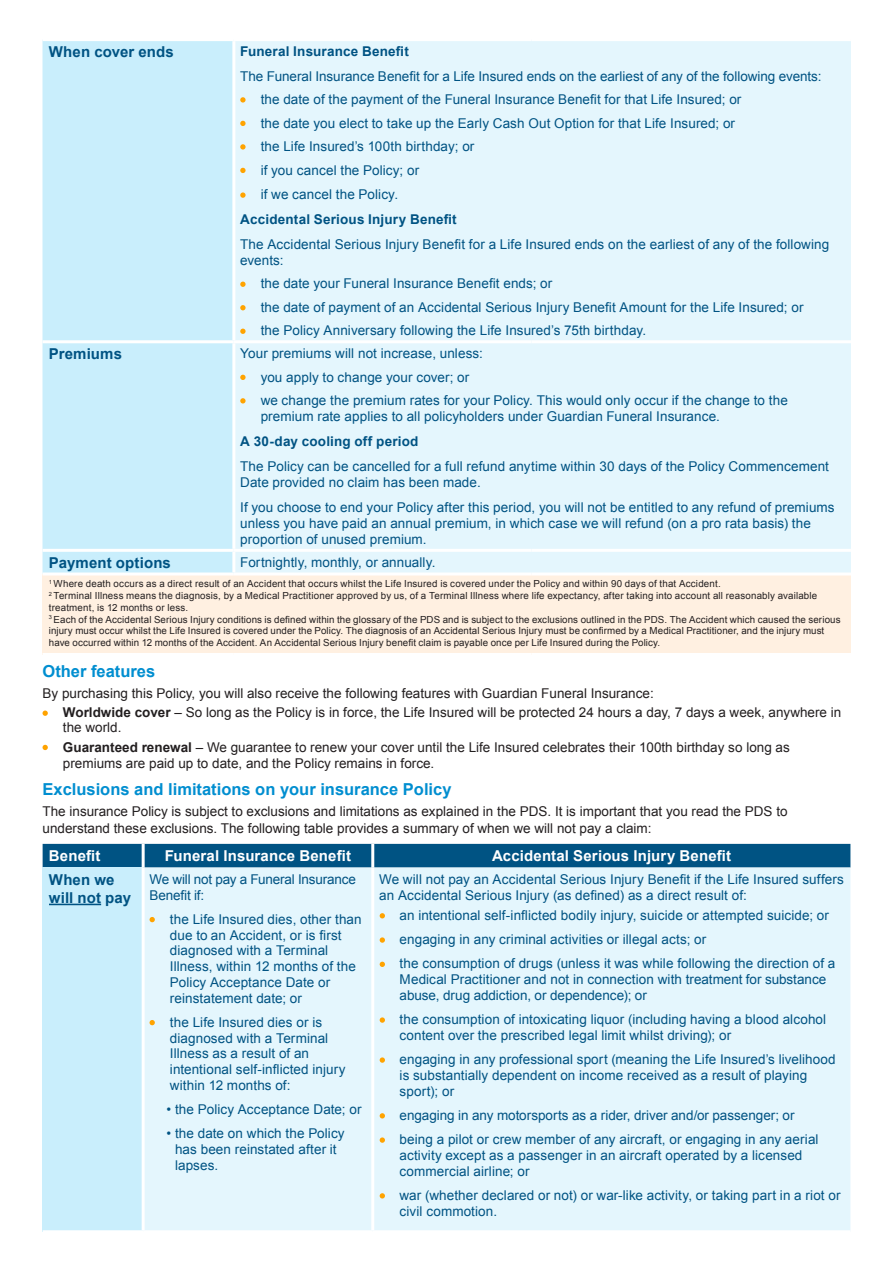
<style>
.page{position:relative;width:893px;height:1263px;background:#fff}
.page>*{position:absolute;margin:0;border:0;box-sizing:border-box;transform-origin:0 0}
.t1{font:700 16.5px "Arial";color:#008ed0}
.t2{font:700 15px "Arial";letter-spacing:.01em;color:#fff}
.t3{font:700 15px/18px "Arial";letter-spacing:.01em;color:#005383}
.t4{font:13.5px/15.8px "Arial";letter-spacing:.005em;color:#005383}
.t5{font:13.5px/19.2px "Arial";color:#231f20}
.t6{font:700 13.5px "Arial";letter-spacing:.015em;color:#005383}
.t7{font:13.5px/15.8px "Arial";letter-spacing:-.015em;color:#005383}
.t8{font:9.75px/11.7px "Arial";letter-spacing:.01em;color:#231f20}
.s1{font-weight:700}
</style>
<div class="page">
<div style="left:43px;top:41px;width:189px;height:531px;background:#c9eefc"></div>
<div style="left:235px;top:41px;width:616px;height:531px;background:#e4f6fd"></div>
<div style="left:43px;top:574px;width:808px;height:80px;background:#fff0e1"></div>
<hr style="left:43px;top:340px;width:191px;height:3px;background:#fff">
<hr style="left:43px;top:549px;width:191px;height:3px;background:#fff">
<hr style="left:234px;top:340px;width:297px;height:3px;background:#fff">
<hr style="left:531px;top:340px;width:320px;height:3px;background:#fff">
<hr style="left:234px;top:549px;width:297px;height:3px;background:#fff">
<hr style="left:531px;top:549px;width:320px;height:3px;background:#fff">
<hr style="left:43px;top:572px;width:191px;height:3px;background:#fff">
<hr style="left:234px;top:572px;width:297px;height:3px;background:#fff">
<hr style="left:531px;top:572px;width:320px;height:3px;background:#fff">
<hr style="left:43px;top:653px;width:191px;height:3px;background:#fff">
<hr style="left:234px;top:653px;width:297px;height:3px;background:#fff">
<hr style="left:531px;top:653px;width:320px;height:3px;background:#fff">
<svg style="left:240px;top:97px;width:6px;height:6px"></svg>
<svg style="left:240px;top:121px;width:6px;height:5px"></svg>
<svg style="left:240px;top:144px;width:6px;height:6px"></svg>
<svg style="left:240px;top:168px;width:6px;height:5px"></svg>
<svg style="left:240px;top:192px;width:6px;height:6px"></svg>
<svg style="left:240px;top:282px;width:6px;height:5px"></svg>
<svg style="left:240px;top:305px;width:6px;height:5px"></svg>
<svg style="left:240px;top:329px;width:6px;height:5px"></svg>
<svg style="left:240px;top:375px;width:6px;height:5px"></svg>
<svg style="left:240px;top:398px;width:6px;height:5px"></svg>
<svg style="left:43px;top:710px;width:5px;height:6px"></svg>
<svg style="left:43px;top:745px;width:5px;height:5px"></svg>
<div style="left:43px;top:844px;width:807px;height:23px;background:#005383"></div>
<div style="left:43px;top:867px;width:100px;height:365px;background:#c9eefc"></div>
<div style="left:145px;top:867px;width:705px;height:363px;background:#e4f6fd"></div>
<hr style="left:43px;top:1230px;width:100px;height:3px;background:#fff">
<hr style="left:142px;top:844px;width:3px;height:23px;background:#fff">
<hr style="left:371px;top:844px;width:3px;height:23px;background:#fff">
<hr style="left:142px;top:867px;width:3px;height:363px;background:#fff">
<hr style="left:371px;top:867px;width:3px;height:363px;background:#fff">
<hr style="left:49px;top:904px;width:52px;height:1px;background:#005383">
<svg style="left:150px;top:917px;width:5px;height:5px"></svg>
<svg style="left:150px;top:1020px;width:5px;height:5px"></svg>
<svg style="left:380px;top:913px;width:5px;height:5px"></svg>
<svg style="left:380px;top:937px;width:5px;height:6px"></svg>
<svg style="left:380px;top:962px;width:5px;height:5px"></svg>
<svg style="left:380px;top:1017px;width:5px;height:6px"></svg>
<svg style="left:380px;top:1057px;width:5px;height:6px"></svg>
<svg style="left:380px;top:1113px;width:5px;height:5px"></svg>
<svg style="left:380px;top:1137px;width:5px;height:6px"></svg>
<svg style="left:380px;top:1193px;width:5px;height:5px"></svg>
<p class="t3" style="left:49px;top:43px;width:127px">When cover ends</p>
<p class="t6" style="left:240px;top:42px;width:170px">Funeral Insurance Benefit</p>
<p class="t4" style="left:261px;top:64px;width:562px;line-height:23.7px;text-indent:-20px">The Funeral Insurance Benefit for a Life Insured ends on the earliest of any of the following events: the date of the payment of the Funeral Insurance Benefit for that Life Insured; or<br>the date you elect to take up the Early Cash Out Option for that Life Insured; or<br>the Life Insured’s 100th birthday; or<br>if you cancel the Policy; or<br>if we cancel the Policy.</p>
<p class="t6" style="left:240px;top:210px;width:218px">Accidental Serious Injury Benefit</p>
<p class="t4" style="left:240px;top:236px;width:591px;line-height:16.2px">The Accidental Serious Injury Benefit for a Life Insured ends on the earliest of any of the following events:</p>
<p class="t4" style="left:261px;top:272px;width:544px;line-height:23.5px">the date your Funeral Insurance Benefit ends; or<br>the date of payment of an Accidental Serious Injury Benefit Amount for the Life Insured; or the Policy Anniversary following the Life Insured’s 75th birthday.</p>
<p class="t3" style="left:49px;top:345px;width:75px">Premiums</p>
<p class="t4" style="left:261px;top:342px;width:529px;line-height:23.5px;text-indent:-20px">Your premiums will not increase, unless:<br>you apply to change your cover; or<br>we change the premium rates for your Policy. This would only occur if the change to the</p>
<p class="t4" style="left:261px;top:409px;width:461px">premium rate applies to all policyholders under Guardian Funeral Insurance.</p>
<p class="t6" style="left:240px;top:432px;width:180px">A 30-day cooling off period</p>
<p class="t4" style="left:240px;top:458px;width:590px;line-height:16.2px">The Policy can be cancelled for a full refund anytime within 30 days of the Policy Commencement<br>Date provided no claim has been made.</p>
<p class="t4" style="left:240px;top:499px;width:596px;line-height:16.2px">If you choose to end your Policy after this period, you will not be entitled to any refund of premiums unless you have paid an annual premium, in which case we will refund (on a pro rata basis) the proportion of unused premium.</p>
<p class="t3" style="left:49px;top:554px;width:124px">Payment options</p>
<p class="t4" style="left:240px;top:554px;width:197px">Fortnightly, monthly, or annually.</p>
<p class="t8" style="left:49px;top:578px;width:793px"><sup>1</sup> Where death occurs as a direct result of an Accident that occurs whilst the Life Insured is covered under the Policy and within 90 days of that Accident.<br><sup>2</sup> Terminal Illness means the diagnosis, by a Medical Practitioner approved by us, of a Terminal Illness where life expectancy, after taking into account all reasonably available treatment, is 12 months or less.<br><sup>3</sup> Each of the Accidental Serious Injury conditions is defined within the glossary of the PDS and is subject to the exclusions outlined in the PDS. The Accident which caused the serious injury must occur whilst the Life Insured is covered under the Policy. The diagnosis of an Accidental Serious Injury must be confirmed by a Medical Practitioner, and the injury must have occurred within 12 months of the Accident. An Accidental Serious Injury benefit claim is payable once per Life Insured during the Policy.</p>
<p class="t1" style="left:43px;top:661px;width:114px">Other features</p>
<p class="t5" style="left:63px;top:684px;width:780px;text-indent:-20px">By purchasing this Policy, you will also receive the following features with Guardian Funeral Insurance:<br><span class="s1">Worldwide cover</span> – So long as the Policy is in force, the Life Insured will be protected 24 hours a day, 7 days a week, anywhere in</p>
<p class="t5" style="left:63px;top:718px;width:728px">the world.<br><span class="s1">Guaranteed renewal</span> – We guarantee to renew your cover until the Life Insured celebrates their 100th birthday so long as</p>
<p class="t5" style="left:63px;top:754px;width:373px">premiums are paid up to date, and the Policy remains in force.</p>
<p class="t1" style="left:43px;top:779px;width:410px">Exclusions and limitations on your insurance Policy</p>
<p class="t5" style="left:43px;top:803px;width:747px;line-height:16.5px">The insurance Policy is subject to exclusions and limitations as explained in the PDS. It is important that you read the PDS to understand these exclusions. The following table provides a summary of when we will not pay a claim:</p>
<p class="t2" style="left:49px;top:846px;width:53px">Benefit</p>
<p class="t2" style="left:165px;top:846px;width:188px">Funeral Insurance Benefit</p>
<p class="t2" style="left:492px;top:846px;width:241px">Accidental Serious Injury Benefit</p>
<p class="t3" style="left:49px;top:871px;width:84px">When we will not pay</p>
<p class="t7" style="left:150px;top:871px;width:208px">We will not pay a Funeral Insurance<br>Benefit if:</p>
<p class="t4" style="left:170px;top:911px;width:193px">the Life Insured dies, other than due to an Accident, or is first diagnosed with a Terminal<br>Illness, within 12 months of the<br>Policy Acceptance Date or reinstatement date; or</p>
<p class="t4" style="left:170px;top:1014px;width:177px">the Life Insured dies or is diagnosed with a Terminal<br>Illness as a result of an intentional self-inflicted injury within 12 months of:</p>
<p class="t4" style="left:167px;top:1101px;width:197px">• the Policy Acceptance Date; or</p>
<p class="t4" style="left:175px;top:1126px;width:171px;text-indent:-9px">• the date on which the Policy has been reinstated after it lapses.</p>
<p class="t4" style="left:379px;top:871px;width:466px;line-height:16.2px">We will not pay an Accidental Serious Injury Benefit if the Life Insured suffers an Accidental Serious Injury (as defined) as a direct result of:</p>
<p class="t4" style="left:400px;top:903px;width:437px;line-height:24.3px">an intentional self-inflicted bodily injury, suicide or attempted suicide; or engaging in any criminal activities or illegal acts; or<br>the consumption of drugs (unless it was while following the direction of a</p>
<p class="t4" style="left:400px;top:972px;width:428px">Medical Practitioner and not in connection with treatment for substance abuse, drug addiction, or dependence); or</p>
<p class="t4" style="left:400px;top:1012px;width:428px">the consumption of intoxicating liquor (including having a blood alcohol content over the prescribed legal limit whilst driving); or</p>
<p class="t4" style="left:400px;top:1052px;width:438px">engaging in any professional sport (meaning the Life Insured’s livelihood is substantially dependent on income received as a result of playing sport); or</p>
<p class="t4" style="left:400px;top:1103px;width:420px;line-height:24.3px">engaging in any motorsports as a rider, driver and/or passenger; or being a pilot or crew member of any aircraft, or engaging in any aerial</p>
<p class="t4" style="left:400px;top:1147px;width:404px">activity except as a passenger in an aircraft operated by a licensed commercial airline; or</p>
<p class="t4" style="left:400px;top:1187px;width:442px">war (whether declared or not) or war‑like activity, or taking part in a riot or civil commotion.</p>
</div>
